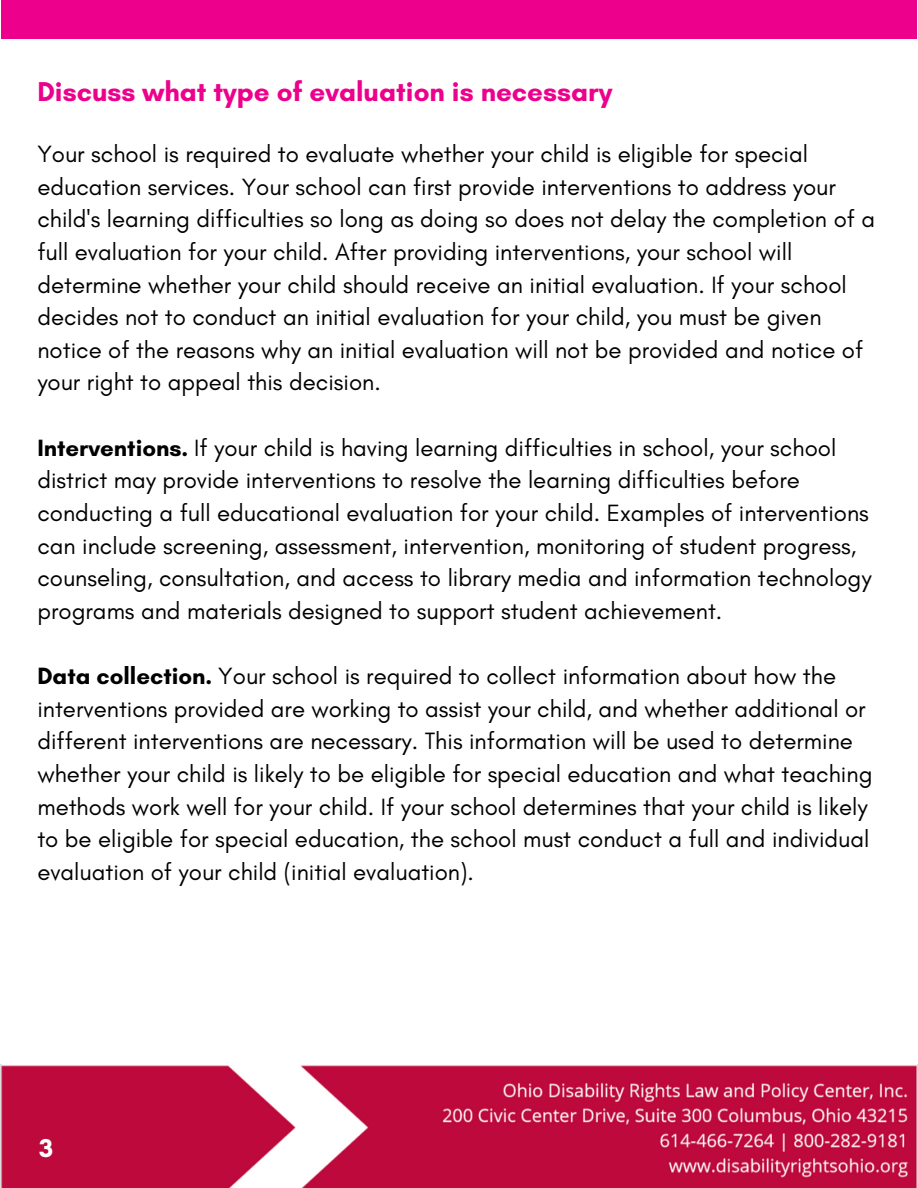
<style>
.page{position:relative;width:918px;height:1188px;background:#fff}
.page>*{position:absolute;margin:0;border:0;box-sizing:border-box;transform-origin:0 0}
.t1{font:700 27.75px "Glacial Indifference";color:#ec008c}
.t2{font:700 26.25px "Glacial Indifference";color:#fff}
.t3{font:24px/32.7px "Glacial Indifference";color:#000}
.s1{font-weight:700}
</style>
<div class="page">
<div style="left:1px;top:0;width:916px;height:39px;background:#ec008c"></div>
<img style="left:0;top:1065px;width:918px;height:123px">
<p class="t1" style="left:37px;top:74px;width:577px">Discuss what type of evaluation is necessary</p>
<p class="t3" style="left:37px;top:137px;width:839px">Your school is required to evaluate whether your child is eligible for special education services. Your school can first provide interventions to address your child's learning difficulties so long as doing so does not delay the completion of a full evaluation for your child. After providing interventions, your school will determine whether your child should receive an initial evaluation. If your school decides not to conduct an initial evaluation for your child, you must be given notice of the reasons why an initial evaluation will not be provided and notice of your right to appeal this decision.</p>
<p class="t3" style="left:37px;top:431px;width:836px"><span class="s1">Interventions.</span> If your child is having learning difficulties in school, your school district may provide interventions to resolve the learning difficulties before conducting a full educational evaluation for your child. Examples of interventions can include screening, assessment, intervention, monitoring of student progress, counseling, consultation, and access to library media and information technology programs and materials designed to support student achievement.</p>
<p class="t3" style="left:37px;top:659px;width:837px"><span class="s1">Data collection.</span> Your school is required to collect information about how the interventions provided are working to assist your child, and whether additional or different interventions are necessary. This information will be used to determine whether your child is likely to be eligible for special education and what teaching methods work well for your child. If your school determines that your child is likely to be eligible for special education, the school must conduct a full and individual evaluation of your child (initial evaluation).</p>
<p class="t2" style="left:39px;top:1132px;width:16px">3</p>
</div>
